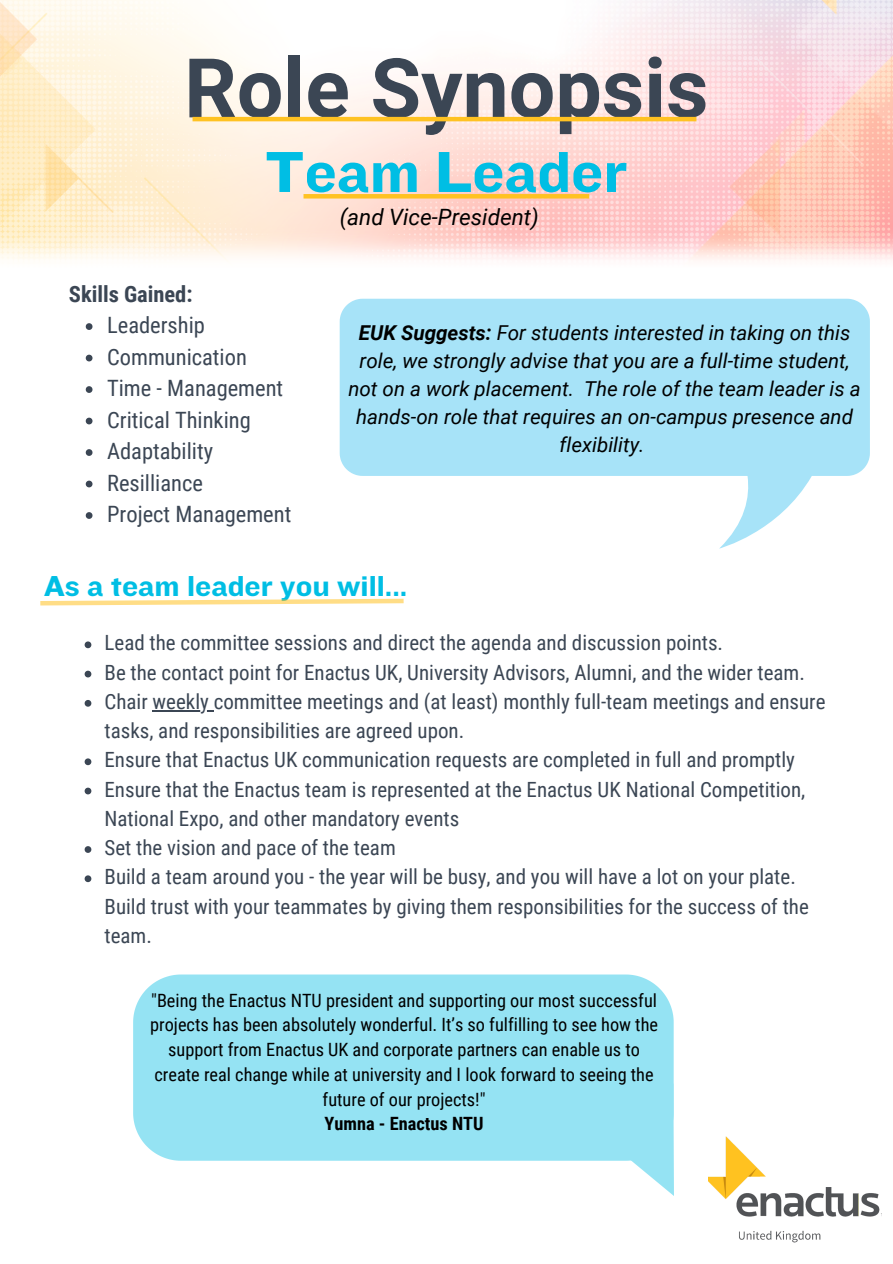
<style>
.page{position:relative;width:893px;height:1264px;background:#fff}
.page>*{position:absolute;margin:0;border:0;box-sizing:border-box;transform-origin:0 0}
.t1{font:700 82.5px "Roboto";color:#3b4654}
.t2{font:60px "Knockout HTF52 Cruiserweight";color:#00bee4}
.t3{font:30px "Knockout HTF52 Cruiserweight";color:#00bee4}
.t4{font:22.5px/31.5px "Roboto Condensed";color:#3b4654}
.t5{font:italic 22.5px "Roboto";color:#000}
.t6{font:700 22.5px "Roboto Condensed";color:#3b4654}
.t7{font:21px/29.2px "Roboto Condensed";color:#3b4654}
.t8{font:italic 20.55px/27.9px "Roboto";color:#000;text-align:center}
.t9{font:18.3px/24.8px "Roboto Condensed";color:#000;text-align:center}
.t10{font:700 18.3px "Roboto Condensed";color:#000}
.s1{font-weight:700}
</style>
<div class="page">
<img style="left:0;top:0;width:892px;height:883px">
<img style="left:708px;top:1136px;width:172px;height:107px">
<hr style="left:303px;top:194px;width:286px;height:4px;background:#ffc222">
<hr style="left:192px;top:117px;width:504px;height:4px;background:#ffc222">
<svg style="left:36px;top:596px;width:372px;height:11px"></svg>
<svg style="left:85px;top:641px;width:6px;height:7px"></svg>
<svg style="left:85px;top:670px;width:6px;height:7px"></svg>
<svg style="left:85px;top:700px;width:6px;height:6px"></svg>
<hr style="left:153px;top:710px;width:61px;height:1px;background:#3b4654">
<svg style="left:85px;top:758px;width:6px;height:7px"></svg>
<svg style="left:85px;top:787px;width:6px;height:7px"></svg>
<svg style="left:85px;top:846px;width:6px;height:6px"></svg>
<svg style="left:85px;top:875px;width:6px;height:7px"></svg>
<svg style="left:339px;top:299px;width:530px;height:249px;fill:#a7e3f8"></svg>
<svg style="left:86px;top:323px;width:6px;height:7px"></svg>
<svg style="left:86px;top:355px;width:6px;height:6px"></svg>
<svg style="left:86px;top:386px;width:6px;height:7px"></svg>
<svg style="left:86px;top:417px;width:6px;height:7px"></svg>
<svg style="left:86px;top:449px;width:6px;height:7px"></svg>
<svg style="left:86px;top:480px;width:6px;height:7px"></svg>
<svg style="left:86px;top:512px;width:6px;height:7px"></svg>
<div style="left:133px;top:974px;width:540px;height:186px;background:#95e3f3"></div>
<svg style="left:545px;top:1083px;width:129px;height:112px"></svg>
<h1 class="t1" style="left:184px;top:41px;width:525px">Role Synopsis</h1>
<h2 class="t2" style="left:265px;top:139px;width:364px">Team Leader</h2>
<p class="t6" style="left:69px;top:281px;width:125px">Skills Gained:</p>
<p class="t4" style="left:107px;top:310px;width:186px">Leadership<br>Communication<br>Time - Management<br>Critical Thinking<br>Adaptability<br>Resilliance<br>Project Management</p>
<p class="t5" style="left:339px;top:204px;width:200px">(and Vice-President)</p>
<p class="t8" style="left:348px;top:319px;width:514px"><span class="s1">EUK Suggests:</span> For students interested in taking on this role, we strongly advise that you are a full-time student, not on a work placement. The role of the team leader is a hands-on role that requires an on-campus presence and flexibility.</p>
<h3 class="t3" style="left:44px;top:570px;width:365px">As a team leader you will...</h3>
<p class="t7" style="left:104px;top:628px;width:722px">Lead the committee sessions and direct the agenda and discussion points.<br>Be the contact point for Enactus UK, University Advisors, Alumni, and the wider team.<br>Chair weekly committee meetings and (at least) monthly full-team meetings and ensure tasks, and responsibilities are agreed upon.<br>Ensure that Enactus UK communication requests are completed in full and promptly Ensure that the Enactus team is represented at the Enactus UK National Competition, National Expo, and other mandatory events<br>Set the vision and pace of the team<br>Build a team around you - the year will be busy, and you will have a lot on your plate.<br>Build trust with your teammates by giving them responsibilities for the success of the team.</p>
<p class="t9" style="left:150px;top:988px;width:509px">"Being the Enactus NTU president and supporting our most successful projects has been absolutely wonderful. It’s so fulfilling to see how the support from Enactus UK and corporate partners can enable us to create real change while at university and I look forward to seeing the future of our projects!"</p>
<p class="t10" style="left:324px;top:1113px;width:160px">Yumna - Enactus NTU</p>
</div>
